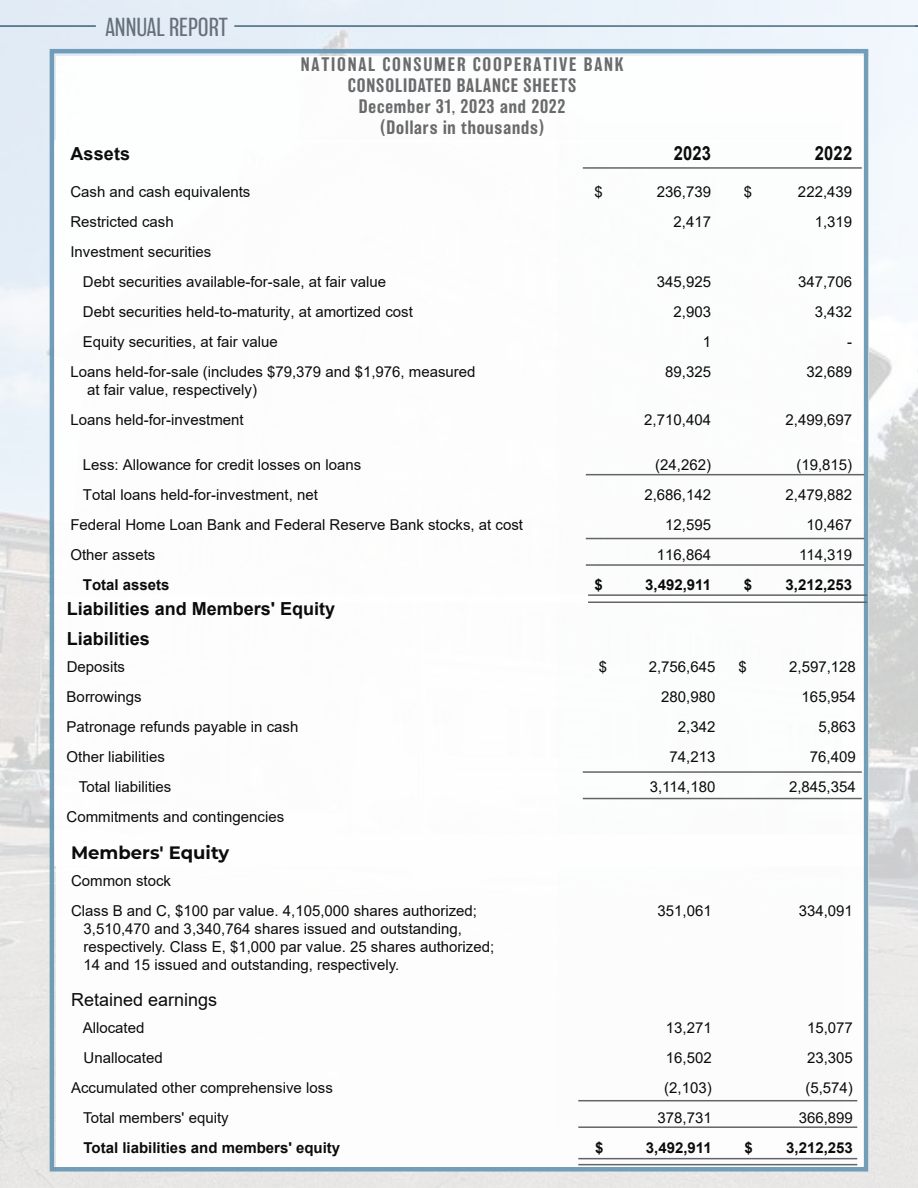
<style>
.page{position:relative;width:918px;height:1188px;background:#fff}
.page>*{position:absolute;margin:0;border:0;box-sizing:border-box;transform-origin:0 0}
.t1{font:200 24px "Balboa";color:#636466}
.t2{font:700 19.5px "Arial";letter-spacing:.01em;color:#000;scale:.85 1}
.t3{font:500 18px/21px "Balboa";letter-spacing:.05em;color:#636466;text-align:center}
.t4{font:700 18px/30px "Arial";color:#000}
.t5{font:18px "Arial";color:#000}
.t6{font:700 18px "Montserrat";color:#000}
.t7{font:15px/18px "Arial";color:#000}
.t8{font:700 15px "Arial";color:#000}
</style>
<div class="page">
<img style="left:0;top:0;width:918px;height:1188px">
<div style="left:54px;top:141px;width:814px;height:462px;background:#fff"></div>
<div style="left:54px;top:595px;width:814px;height:271px;background:#fff"></div>
<div style="left:56px;top:836px;width:812px;height:335px;background:#fff"></div>
<div style="left:56px;top:56px;width:812px;height:87px;background:#fff"></div>
<hr style="left:586px;top:474px;width:279px;height:1px;background:#636466">
<hr style="left:583px;top:167px;width:279px;height:2px;background:#636466">
<hr style="left:583px;top:771px;width:279px;height:2px;background:#636466">
<hr style="left:583px;top:798px;width:279px;height:1px;background:#636466">
<hr style="left:586px;top:538px;width:279px;height:1px;background:#636466">
<hr style="left:586px;top:564px;width:279px;height:2px;background:#636466">
<hr style="left:578px;top:1100px;width:279px;height:1px;background:#636466">
<hr style="left:578px;top:1126px;width:279px;height:2px;background:#636466">
<div style="left:50px;top:49px;width:818px;height:1123px;border:4px solid #6494b1"></div>
<hr style="left:578px;top:1158px;width:279px;height:1px;background:#636466">
<hr style="left:578px;top:1164px;width:279px;height:1px;background:#636466">
<hr style="left:588px;top:594px;width:279px;height:2px;background:#636466">
<hr style="left:588px;top:602px;width:279px;height:1px;background:#636466">
<h1 class="t1" style="left:105px;top:14px;width:124px">ANNUAL REPORT</h1>
<p class="t3" style="left:301px;top:54px;width:324px">NATIONAL CONSUMER COOPERATIVE BANK<br>CONSOLIDATED BALANCE SHEETS<br>December 31, 2023 and 2022<br>(Dollars in thousands)</p>
<p class="t4" style="left:70px;top:139px;width:61px">Assets</p>
<h2 class="t2" style="left:674px;top:139px;width:45px">2023</h2>
<h2 class="t2" style="left:815px;top:139px;width:45px">2022</h2>
<p class="t7" style="left:70px;top:182px;width:182px">Cash and cash equivalents</p>
<p class="t7" style="left:595px;top:182px;width:10px">$</p>
<p class="t7" style="left:657px;top:182px;width:56px">236,739</p>
<p class="t7" style="left:744px;top:182px;width:10px">$</p>
<p class="t7" style="left:798px;top:182px;width:56px">222,439</p>
<p class="t7" style="left:70px;top:212px;width:105px">Restricted cash</p>
<p class="t7" style="left:673px;top:212px;width:39px">2,417</p>
<p class="t7" style="left:815px;top:212px;width:39px">1,319</p>
<p class="t7" style="left:83px;top:236px;width:305px;line-height:30px;text-indent:-13px">Investment securities<br>Debt securities available-for-sale, at fair value</p>
<p class="t7" style="left:657px;top:272px;width:56px">345,925</p>
<p class="t7" style="left:798px;top:272px;width:56px">347,706</p>
<p class="t7" style="left:83px;top:302px;width:332px">Debt securities held-to-maturity, at amortized cost</p>
<p class="t7" style="left:674px;top:302px;width:39px">2,903</p>
<p class="t7" style="left:815px;top:302px;width:39px">3,432</p>
<p class="t7" style="left:83px;top:332px;width:197px">Equity securities, at fair value</p>
<p class="t7" style="left:703px;top:332px;width:10px">1</p>
<p class="t7" style="left:847px;top:332px;width:6px">-</p>
<p class="t7" style="left:87px;top:362px;width:390px;text-indent:-17px">Loans held-for-sale (includes $79,379 and $1,976, measured at fair value, respectively)</p>
<p class="t7" style="left:665px;top:362px;width:47px">89,325</p>
<p class="t7" style="left:806px;top:362px;width:47px">32,689</p>
<p class="t7" style="left:70px;top:411px;width:175px">Loans held-for-investment</p>
<p class="t7" style="left:644px;top:411px;width:68px">2,710,404</p>
<p class="t7" style="left:786px;top:411px;width:68px">2,499,697</p>
<p class="t7" style="left:83px;top:456px;width:280px">Less: Allowance for credit losses on loans</p>
<p class="t7" style="left:655px;top:456px;width:57px">(24,262)</p>
<p class="t7" style="left:796px;top:456px;width:57px">(19,815)</p>
<p class="t7" style="left:83px;top:486px;width:237px">Total loans held-for-investment, net</p>
<p class="t7" style="left:644px;top:486px;width:68px">2,686,142</p>
<p class="t7" style="left:786px;top:486px;width:68px">2,479,882</p>
<p class="t7" style="left:70px;top:516px;width:454px">Federal Home Loan Bank and Federal Reserve Bank stocks, at cost</p>
<p class="t7" style="left:665px;top:516px;width:47px">12,595</p>
<p class="t7" style="left:806px;top:516px;width:47px">10,467</p>
<p class="t7" style="left:70px;top:546px;width:87px">Other assets</p>
<p class="t7" style="left:657px;top:546px;width:56px">116,864</p>
<p class="t7" style="left:799px;top:546px;width:55px">114,319</p>
<p class="t8" style="left:83px;top:574px;width:88px">Total assets</p>
<p class="t8" style="left:595px;top:574px;width:10px">$</p>
<p class="t8" style="left:645px;top:574px;width:67px">3,492,911</p>
<p class="t8" style="left:744px;top:574px;width:10px">$</p>
<p class="t8" style="left:786px;top:574px;width:68px">3,212,253</p>
<p class="t4" style="left:67px;top:593px;width:270px">Liabilities and Members' Equity<br>Liabilities</p>
<p class="t7" style="left:67px;top:658px;width:60px">Deposits</p>
<p class="t7" style="left:599px;top:658px;width:10px">$</p>
<p class="t7" style="left:649px;top:658px;width:68px">2,756,645</p>
<p class="t7" style="left:738px;top:658px;width:10px">$</p>
<p class="t7" style="left:789px;top:658px;width:68px">2,597,128</p>
<p class="t7" style="left:67px;top:688px;width:77px">Borrowings</p>
<p class="t7" style="left:661px;top:688px;width:56px">280,980</p>
<p class="t7" style="left:802px;top:688px;width:56px">165,954</p>
<p class="t7" style="left:67px;top:718px;width:233px">Patronage refunds payable in cash</p>
<p class="t7" style="left:678px;top:718px;width:39px">2,342</p>
<p class="t7" style="left:818px;top:718px;width:39px">5,863</p>
<p class="t7" style="left:67px;top:748px;width:100px">Other liabilities</p>
<p class="t7" style="left:670px;top:748px;width:47px">74,213</p>
<p class="t7" style="left:810px;top:748px;width:47px">76,409</p>
<p class="t7" style="left:79px;top:778px;width:94px">Total liabilities</p>
<p class="t7" style="left:650px;top:778px;width:67px">3,114,180</p>
<p class="t7" style="left:789px;top:778px;width:68px">2,845,354</p>
<p class="t7" style="left:67px;top:808px;width:219px">Commitments and contingencies</p>
<p class="t6" style="left:71px;top:840px;width:160px">Members' Equity</p>
<p class="t7" style="left:71px;top:866px;width:408px;line-height:30px">Common stock<br>Class B and C, $100 par value. 4,105,000 shares authorized;</p>
<p class="t7" style="left:84px;top:920px;width:412px">3,510,470 and 3,340,764 shares issued and outstanding, respectively. Class E, $1,000 par value. 25 shares authorized;<br>14 and 15 issued and outstanding, respectively.</p>
<p class="t7" style="left:658px;top:902px;width:56px">351,061</p>
<p class="t7" style="left:799px;top:902px;width:56px">334,091</p>
<p class="t5" style="left:71px;top:987px;width:148px">Retained earnings</p>
<p class="t7" style="left:83px;top:1019px;width:63px">Allocated</p>
<p class="t7" style="left:666px;top:1019px;width:47px">13,271</p>
<p class="t7" style="left:807px;top:1019px;width:47px">15,077</p>
<p class="t7" style="left:84px;top:1049px;width:81px">Unallocated</p>
<p class="t7" style="left:666px;top:1049px;width:47px">16,502</p>
<p class="t7" style="left:807px;top:1049px;width:47px">23,305</p>
<p class="t7" style="left:71px;top:1079px;width:263px">Accumulated other comprehensive loss</p>
<p class="t7" style="left:664px;top:1079px;width:49px">(2,103)</p>
<p class="t7" style="left:805px;top:1079px;width:49px">(5,574)</p>
<p class="t7" style="left:83px;top:1109px;width:147px">Total members' equity</p>
<p class="t7" style="left:658px;top:1109px;width:56px">378,731</p>
<p class="t7" style="left:799px;top:1109px;width:56px">366,899</p>
<p class="t8" style="left:84px;top:1138px;width:258px">Total liabilities and members' equity</p>
<p class="t8" style="left:595px;top:1138px;width:10px">$</p>
<p class="t8" style="left:646px;top:1138px;width:67px">3,492,911</p>
<p class="t8" style="left:745px;top:1138px;width:10px">$</p>
<p class="t8" style="left:786px;top:1138px;width:68px">3,212,253</p>
</div>
